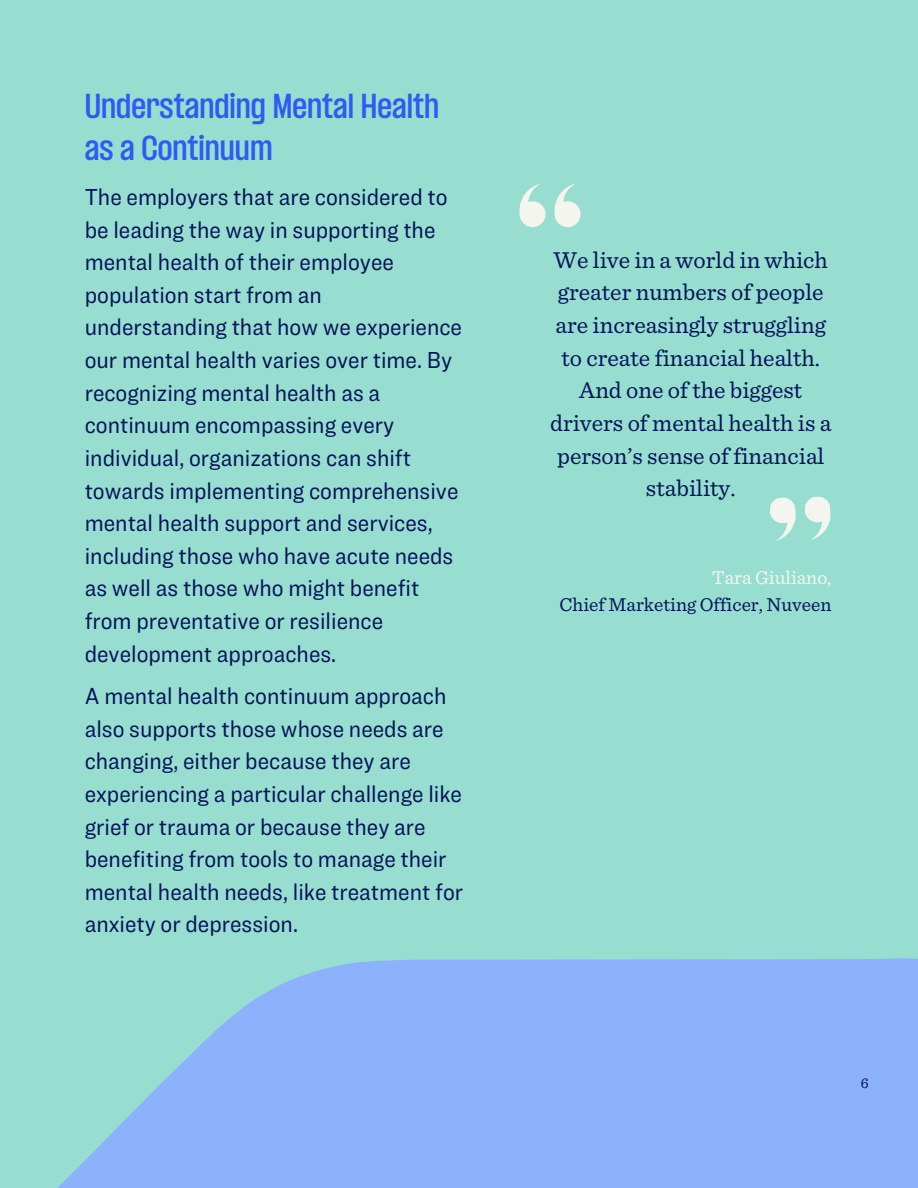
<style>
.page{position:relative;width:918px;height:1188px;background:#98ded0}
.page>*{position:absolute;margin:0;border:0;box-sizing:border-box;transform-origin:0 0}
.t1{font:600 30px/41.7px "TIAA Challenger";color:#305af3}
.t2{font:24px/32.7px "Ringside Narrow";color:#041459}
.t3{font:24px/32.7px "Sentinel";color:#041459;text-align:center}
.t4{font:19.5px "Sentinel";color:#041459}
.t5{font:19.5px "Sentinel";color:#f5f5f0}
.t6{font:15px "Sentinel";color:#041459}
</style>
<div class="page">
<svg style="left:519px;top:184px;width:27px;height:43px"></svg>
<svg style="left:554px;top:184px;width:26px;height:43px"></svg>
<svg style="left:805px;top:496px;width:26px;height:44px"></svg>
<svg style="left:770px;top:497px;width:26px;height:44px"></svg>
<svg style="left:57px;top:958px;width:861px;height:230px;background:#8db7f6"></svg>
<p class="t1" style="left:85px;top:88px;width:356px">Understanding Mental Health as a Continuum</p>
<h2 class="t2" style="left:85px;top:180px;width:379px">The employers that are considered to be leading the way in supporting the mental health of their employee population start from an understanding that how we experience our mental health varies over time. By recognizing mental health as a continuum encompassing every individual, organizations can shift towards implementing comprehensive mental health support and services, including those who have acute needs as well as those who might benefit from preventative or resilience development approaches.</h2>
<h2 class="t2" style="left:85px;top:679px;width:380px">A mental health continuum approach also supports those whose needs are changing, either because they are experiencing a particular challenge like grief or trauma or because they are benefiting from tools to manage their mental health needs, like treatment for anxiety or depression.</h2>
<h1 class="t3" style="left:550px;top:243px;width:283px">We live in a world in which greater numbers of people are increasingly struggling to create financial health.<br>And one of the biggest drivers of mental health is a person’s sense of financial stability.</h1>
<p class="t5" style="left:712px;top:565px;width:121px">Tara Giuliano,</p>
<p class="t4" style="left:559px;top:592px;width:274px">Chief Marketing Officer, Nuveen</p>
<p class="t6" style="left:861px;top:1074px;width:9px">6</p>
</div>
